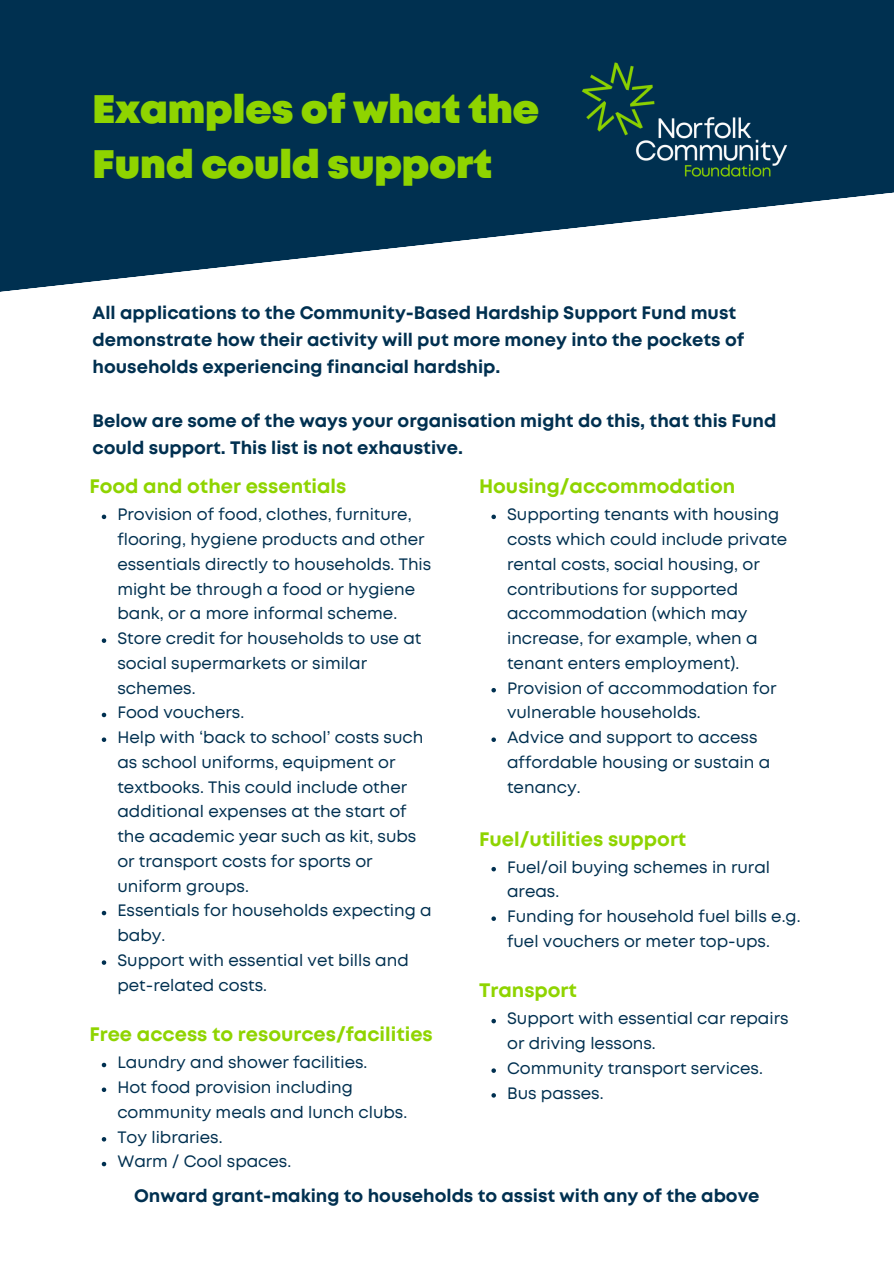
<style>
.page{position:relative;width:894px;height:1264px;background:#fff}
.page>*{position:absolute;margin:0;border:0;box-sizing:border-box;transform-origin:0 0}
.t1{font:900 39.75px/55.2px "Mont";color:#8fd400}
.t2{font:700 19.5px "Mont";color:#8fd400}
.t3{font:700 18px/27px "Mont";color:#003050}
.t4{font:16.5px/24.8px "Mont";color:#003050}
</style>
<div class="page">
<svg style="left:0;top:0;width:893px;height:292px;fill:#003050"></svg>
<svg style="left:491px;top:514px;width:5px;height:5px"></svg>
<svg style="left:491px;top:688px;width:5px;height:4px"></svg>
<svg style="left:491px;top:737px;width:5px;height:5px"></svg>
<svg style="left:491px;top:866px;width:5px;height:5px"></svg>
<svg style="left:491px;top:916px;width:5px;height:4px"></svg>
<svg style="left:491px;top:1018px;width:5px;height:5px"></svg>
<svg style="left:491px;top:1068px;width:5px;height:4px"></svg>
<svg style="left:491px;top:1093px;width:5px;height:4px"></svg>
<img style="left:564px;top:0;width:239px;height:240px">
<svg style="left:102px;top:514px;width:4px;height:5px"></svg>
<svg style="left:102px;top:638px;width:4px;height:5px"></svg>
<svg style="left:102px;top:712px;width:4px;height:5px"></svg>
<svg style="left:102px;top:737px;width:4px;height:5px"></svg>
<svg style="left:102px;top:910px;width:4px;height:5px"></svg>
<svg style="left:102px;top:960px;width:4px;height:4px"></svg>
<svg style="left:102px;top:1062px;width:4px;height:5px"></svg>
<svg style="left:102px;top:1087px;width:4px;height:4px"></svg>
<svg style="left:102px;top:1137px;width:4px;height:4px"></svg>
<svg style="left:102px;top:1161px;width:4px;height:5px"></svg>
<p class="t1" style="left:92px;top:84px;width:448px">Examples of what the<br>Fund could support</p>
<p class="t3" style="left:92px;top:301px;width:653px">All applications to the Community-Based Hardship Support Fund must demonstrate how their activity will put more money into the pockets of households experiencing financial hardship.</p>
<h2 class="t3" style="left:92px;top:409px;width:685px">Below are some of the ways your organisation might do this, that this Fund could support. This list is not exhaustive.</h2>
<p class="t2" style="left:89px;top:479px;width:258px">Food and other essentials</p>
<p class="t4" style="left:117px;top:503px;width:315px">Provision of food, clothes, furniture, flooring, hygiene products and other essentials directly to households. This might be through a food or hygiene bank, or a more informal scheme.</p>
<p class="t4" style="left:117px;top:627px;width:305px">Store credit for households to use at social supermarkets or similar schemes.</p>
<p class="t4" style="left:117px;top:701px;width:128px">Food vouchers.</p>
<h2 class="t4" style="left:117px;top:726px;width:307px">Help with ‘back to school’ costs such as school uniforms, equipment or textbooks. This could include other additional expenses at the start of the academic year such as kit, subs or transport costs for sports or uniform groups.</h2>
<p class="t4" style="left:117px;top:899px;width:316px">Essentials for households expecting a baby.</p>
<p class="t4" style="left:117px;top:949px;width:293px">Support with essential vet bills and pet-related costs.</p>
<p class="t2" style="left:89px;top:1027px;width:345px">Free access to resources/facilities</p>
<h2 class="t4" style="left:117px;top:1051px;width:251px">Laundry and shower facilities.</h2>
<p class="t4" style="left:117px;top:1076px;width:291px">Hot food provision including community meals and lunch clubs.</p>
<p class="t4" style="left:117px;top:1125px;width:107px">Toy libraries.</p>
<h2 class="t4" style="left:117px;top:1150px;width:175px">Warm / Cool spaces.</h2>
<p class="t2" style="left:479px;top:479px;width:258px">Housing/accommodation</p>
<h1 class="t4" style="left:507px;top:503px;width:281px">Supporting tenants with housing costs which could include private rental costs, social housing, or contributions for supported accommodation (which may increase, for example, when a tenant enters employment).</h1>
<h2 class="t4" style="left:507px;top:676px;width:271px">Provision of accommodation for vulnerable households.</h2>
<h2 class="t4" style="left:507px;top:726px;width:264px">Advice and support to access affordable housing or sustain a tenancy.</h2>
<h2 class="t2" style="left:479px;top:831px;width:209px">Fuel/utilities support</h2>
<p class="t4" style="left:507px;top:855px;width:264px">Fuel/oil buying schemes in rural areas.</p>
<p class="t4" style="left:507px;top:905px;width:295px">Funding for household fuel bills e.g. fuel vouchers or meter top-ups.</p>
<p class="t2" style="left:479px;top:983px;width:99px">Transport</p>
<p class="t4" style="left:507px;top:1007px;width:283px">Support with essential car repairs or driving lessons.</p>
<p class="t4" style="left:507px;top:1057px;width:257px">Community transport services.</p>
<p class="t4" style="left:507px;top:1081px;width:98px">Bus passes.</p>
<p class="t3" style="left:134px;top:1183px;width:627px">Onward grant-making to households to assist with any of the above</p>
</div>
